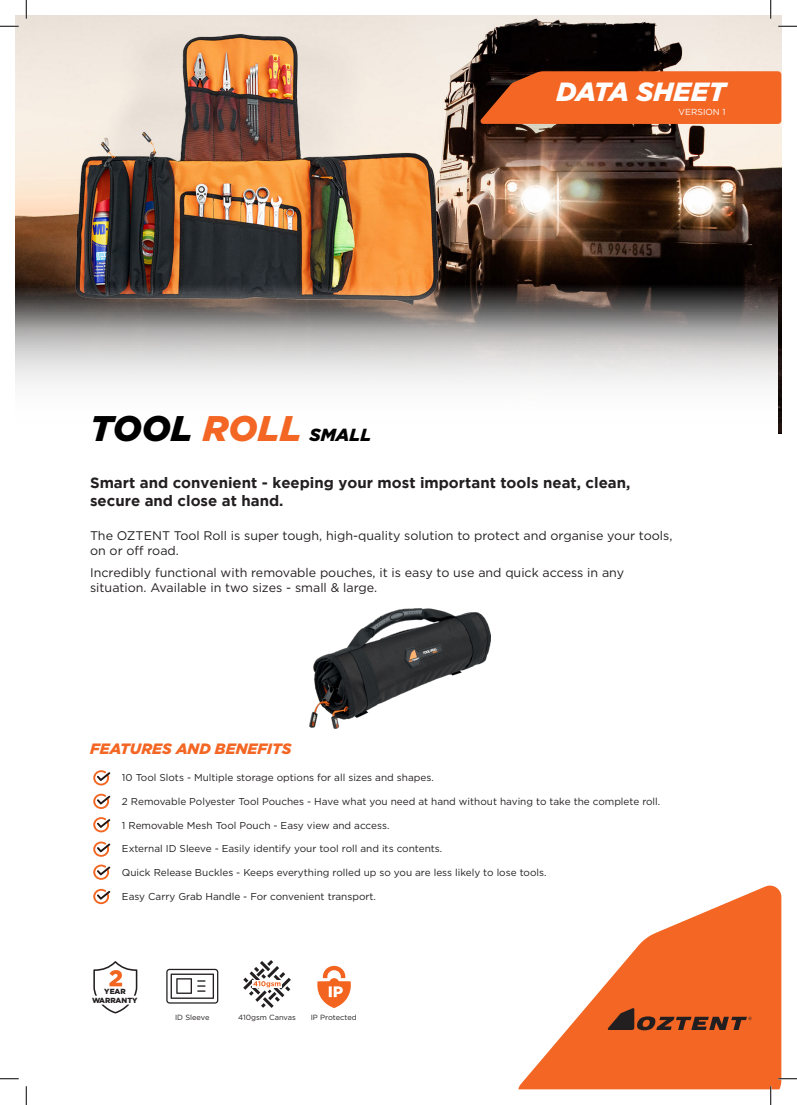
<style>
.page{position:relative;width:797px;height:1105px;background:#fff}
.page>*{position:absolute;margin:0;border:0;box-sizing:border-box;transform-origin:0 0}
.t1{font:italic 900 26.38px "Gotham";color:#fff}
.t2{font:italic 900 17.5px "Gotham";color:#000}
.t3{font:700 15px/18px "Gotham";color:#231f20}
.t4{font:italic 900 15px "Gotham";color:#f36624}
.t5{font:12.5px/15px "Gotham";color:#231f20}
.Paragraph_Style_1{font:10px "Gotham";color:#231f20}
.t6{font:8.75px "Gotham";color:#fff}
.t7{font:7.5px "Gotham";color:#231f20}
.t8{font:900 7.38px/8.4px "Gotham";color:#231f20;text-align:center}
.s1{font-size:35.62px}
.s2{font-size:35.62px;color:#f36624}
</style>
<div class="page">
<img style="left:16px;top:16px;width:765px;height:418px">
<svg style="left:518px;top:886px;width:263px;height:203px;fill:#f36624"></svg>
<svg style="left:608px;top:1008px;width:143px;height:22px;background:#a24a22"></svg>
<svg style="left:16px;top:285px;width:761px;height:149px"></svg>
<svg style="left:480px;top:71px;width:301px;height:53px;background:#e15f22"></svg>
<svg style="left:93px;top:889px;width:18px;height:16px"></svg>
<svg style="left:93px;top:770px;width:18px;height:110px"></svg>
<svg style="left:101px;top:1004px;width:28px;height:9px"></svg>
<svg style="left:93px;top:961px;width:44px;height:35px"></svg>
<img style="left:310px;top:608px;width:180px;height:120px">
<svg style="left:166px;top:969px;width:52px;height:34px"></svg>
<svg style="left:243px;top:960px;width:48px;height:48px"></svg>
<svg style="left:317px;top:966px;width:33px;height:42px"></svg>
<svg style="left:0;top:25px;width:19px;height:2px"></svg>
<svg style="left:778px;top:25px;width:19px;height:2px"></svg>
<svg style="left:0;top:1078px;width:19px;height:1px"></svg>
<svg style="left:778px;top:1078px;width:19px;height:1px"></svg>
<svg style="left:25px;top:0;width:2px;height:19px"></svg>
<svg style="left:25px;top:1086px;width:2px;height:19px"></svg>
<svg style="left:770px;top:0;width:1px;height:19px"></svg>
<svg style="left:770px;top:1086px;width:1px;height:19px"></svg>
<p class="t2" style="left:90px;top:423px;width:282px"><span class="s1">TOOL</span> <span class="s2">ROLL</span> SMALL</p>
<p class="t1" style="left:556px;top:74px;width:171px">DATA SHEET</p>
<p class="t6" style="left:678px;top:106px;width:49px">VERSION 1</p>
<p class="t3" style="left:90px;top:474px;width:542px">Smart and convenient - keeping your most important tools neat, clean, secure and close at hand.</p>
<p class="t5" style="left:90px;top:528px;width:584px">The OZTENT Tool Roll is super tough, high-quality solution to protect and organise your tools, on or off road.</p>
<p class="t5" style="left:90px;top:565px;width:535px">Incredibly functional with removable pouches, it is easy to use and quick access in any situation. Available in two sizes - small &amp; large.</p>
<p class="t4" style="left:90px;top:738px;width:203px">FEATURES AND BENEFITS</p>
<p class="Paragraph_Style_1" style="left:122px;top:771px;width:313px">10 Tool Slots - Multiple storage options for all sizes and shapes.</p>
<p class="Paragraph_Style_1" style="left:122px;top:795px;width:540px">2 Removable Polyester Tool Pouches - Have what you need at hand without having to take the complete roll.</p>
<p class="Paragraph_Style_1" style="left:122px;top:818px;width:269px">1 Removable Mesh Tool Pouch - Easy view and access.</p>
<p class="Paragraph_Style_1" style="left:122px;top:842px;width:322px">External ID Sleeve - Easily identify your tool roll and its contents.</p>
<p class="Paragraph_Style_1" style="left:122px;top:866px;width:426px">Quick Release Buckles - Keeps everything rolled up so you are less likely to lose tools.</p>
<p class="Paragraph_Style_1" style="left:122px;top:890px;width:256px">Easy Carry Grab Handle - For convenient transport.</p>
<p class="t8" style="left:92px;top:987px;width:47px">YEAR<br>WARRANTY</p>
<p class="t7" style="left:175px;top:1012px;width:36px">ID Sleeve</p>
<p class="t7" style="left:238px;top:1012px;width:59px">410gsm Canvas</p>
<p class="t7" style="left:311px;top:1012px;width:48px">IP Protected</p>
</div>
